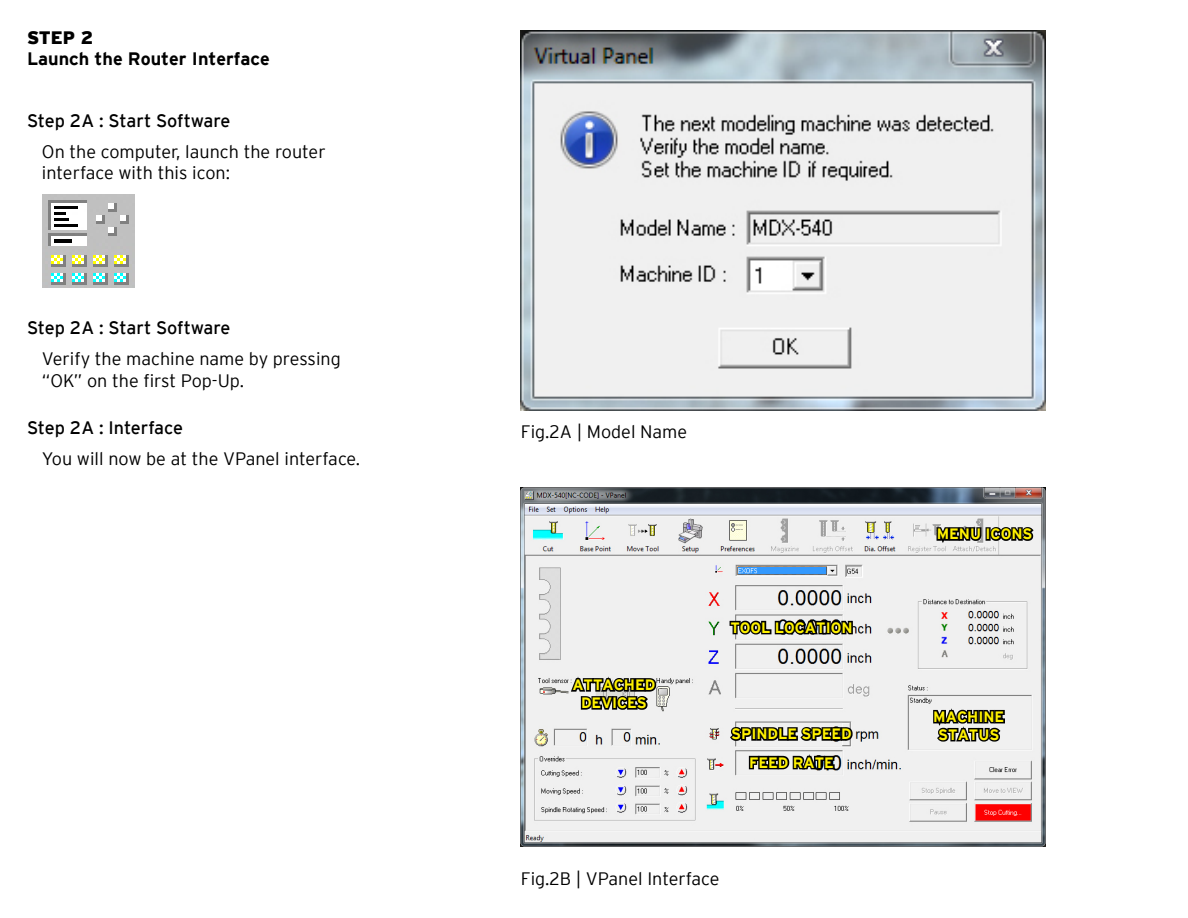
<style>
.page{position:relative;width:1188px;height:918px;background:#fff}
.page>*{position:absolute;margin:0;border:0;box-sizing:border-box;transform-origin:0 0}
.t1{font:300 18px/21.6px "Interstate";color:#000}
.t2{font:18px "Interstate";letter-spacing:-.015em;color:#000}
.t3{font:700 18px "Interstate";color:#000}
.t4{font:900 18px "Interstate";color:#000}
.t5{font:700 15px/18px "Interstate";color:#fff200;text-align:center}
</style>
<div class="page">
<img style="left:42px;top:194px;width:93px;height:93px">
<img style="left:521px;top:31px;width:524px;height:380px">
<img style="left:521px;top:487px;width:524px;height:360px">
<svg style="left:935px;top:517px;width:101px;height:30px"></svg>
<svg style="left:728px;top:618px;width:126px;height:19px"></svg>
<svg style="left:728px;top:725px;width:127px;height:18px"></svg>
<svg style="left:932px;top:700px;width:74px;height:44px"></svg>
<svg style="left:747px;top:754px;width:89px;height:18px"></svg>
<svg style="left:569px;top:676px;width:90px;height:47px"></svg>
<p class="t4" style="left:27px;top:27px;width:68px">STEP 2</p>
<p class="t3" style="left:27px;top:49px;width:244px">Launch the Router Interface</p>
<p class="t2" style="left:27px;top:110px;width:205px">Step 2A : Start Software</p>
<p class="t1" style="left:42px;top:141px;width:285px">On the computer, launch the router interface with this icon:</p>
<p class="t2" style="left:27px;top:317px;width:205px">Step 2A : Start Software</p>
<p class="t1" style="left:42px;top:348px;width:300px">Verify the machine name by pressing “OK” on the first Pop-Up.</p>
<p class="t2" style="left:27px;top:417px;width:158px">Step 2A : Interface</p>
<p class="t1" style="left:42px;top:448px;width:320px">You will now be at the VPanel interface.</p>
<p class="t1" style="left:521px;top:421px;width:168px">Fig.2A | Model Name</p>
<p class="t5" style="left:572px;top:676px;width:85px">ATTACHED<br>DEVICES</p>
<p class="t5" style="left:730px;top:618px;width:124px">TOOL LOCATION</p>
<p class="t5" style="left:731px;top:725px;width:122px">SPINDLE SPEED</p>
<p class="t5" style="left:749px;top:753px;width:87px">FEED RATE</p>
<p class="t1" style="left:521px;top:868px;width:200px">Fig.2B | VPanel Interface</p>
<p class="t5" style="left:937px;top:525px;width:97px">MENU ICONS</p>
<p class="t5" style="left:933px;top:708px;width:73px">MACHINE<br>STATUS</p>
</div>
